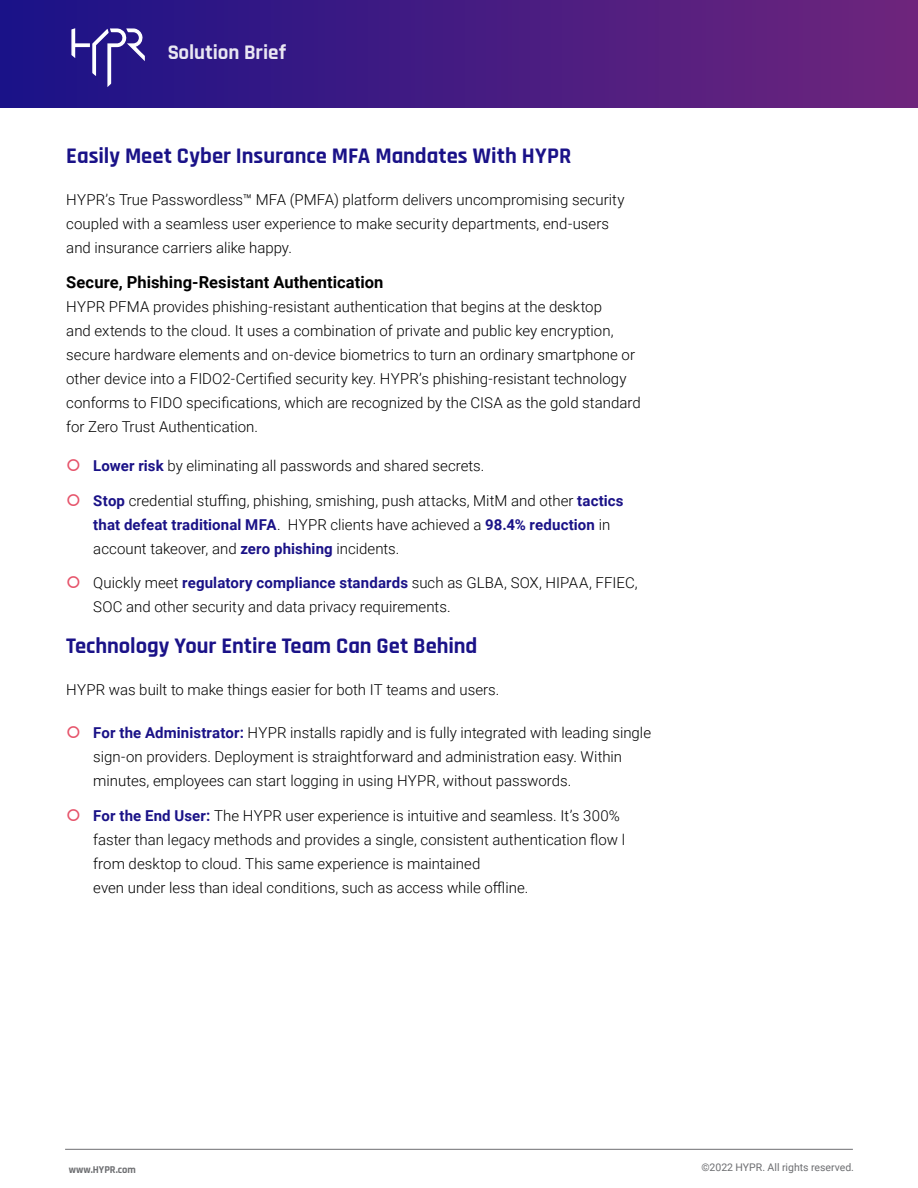
<style>
.page{position:relative;width:918px;height:1188px;background:#fff}
.page>*{position:absolute;margin:0;border:0;box-sizing:border-box;transform-origin:0 0}
.t1{font:700 22.5px "Rajdhani";color:#1a1288}
.t2{font:700 21px "Rajdhani";letter-spacing:-.005em;color:#fff}
.t3{font:700 16.5px "Roboto";letter-spacing:.005em;color:#000}
.t4{font:300 15px/24px "Roboto";color:#000}
.t5{font:10.5px "Roboto";color:#6d6e71}
.t6{font:700 10.5px "Rajdhani";color:#6d6e71}
.s1{font-weight:700;color:#1a1287}
</style>
<div class="page">
<div style="left:1px;top:0;width:916px;height:108px;background:linear-gradient(to right,#1a1288,#6e257c)"></div>
<svg style="left:71px;top:28px;width:74px;height:59px;background:#4c409d"></svg>
<hr style="left:65px;top:1149px;width:788px;height:1px;background:#6d6e71">
<h2 class="t2" style="left:167px;top:39px;width:121px">Solution Brief</h2>
<h1 class="t1" style="left:66px;top:142px;width:507px">Easily Meet Cyber Insurance MFA Mandates With HYPR</h1>
<p class="t4" style="left:66px;top:187px;width:560px">HYPR’s True Passwordless™ MFA (PMFA) platform delivers uncompromising security coupled with a seamless user experience to make security departments, end-users and insurance carriers alike happy.</p>
<p class="t3" style="left:66px;top:270px;width:319px">Secure, Phishing-Resistant Authentication</p>
<p class="t4" style="left:66px;top:294px;width:576px">HYPR PFMA provides phishing-resistant authentication that begins at the desktop<br>and extends to the cloud. It uses a combination of private and public key encryption, secure hardware elements and on-device biometrics to turn an ordinary smartphone or other device into a FIDO2-Certified security key. HYPR’s phishing-resistant technology conforms to FIDO specifications, which are recognized by the CISA as the gold standard for Zero Trust Authentication.</p>
<p class="t4" style="left:93px;top:453px;width:393px"><span class="s1">Lower risk</span> by eliminating all passwords and shared secrets.</p>
<p class="t4" style="left:93px;top:488px;width:532px"><span class="s1">Stop</span> credential stuffing, phishing, smishing, push attacks, MitM and other <span class="s1">tactics that defeat traditional MFA</span>. HYPR clients have achieved a <span class="s1">98.4% reduction</span> in account takeover, and <span class="s1">zero phishing</span> incidents.</p>
<p class="t4" style="left:93px;top:571px;width:546px">Quickly meet <span class="s1">regulatory compliance standards</span> such as GLBA, SOX, HIPAA, FFIEC,<br>SOC and other security and data privacy requirements.</p>
<h1 class="t1" style="left:66px;top:632px;width:413px">Technology Your Entire Team Can Get Behind</h1>
<p class="t4" style="left:66px;top:677px;width:435px">HYPR was built to make things easier for both IT teams and users.</p>
<p class="t4" style="left:93px;top:721px;width:559px"><span class="s1">For the Administrator:</span> HYPR installs rapidly and is fully integrated with leading single sign-on providers. Deployment is straightforward and administration easy. Within minutes, employees can start logging in using HYPR, without passwords.</p>
<p class="t4" style="left:93px;top:803px;width:533px"><span class="s1">For the End User:</span> The HYPR user experience is intuitive and seamless. It’s 300% faster than legacy methods and provides a single, consistent authentication flow l from desktop to cloud. This same experience is maintained<br>even under less than ideal conditions, such as access while offline.</p>
<p class="t6" style="left:69px;top:1163px;width:69px">www.HYPR.com</p>
<p class="t5" style="left:701px;top:1160px;width:154px">©2022 HYPR. All rights reserved.</p>
</div>
